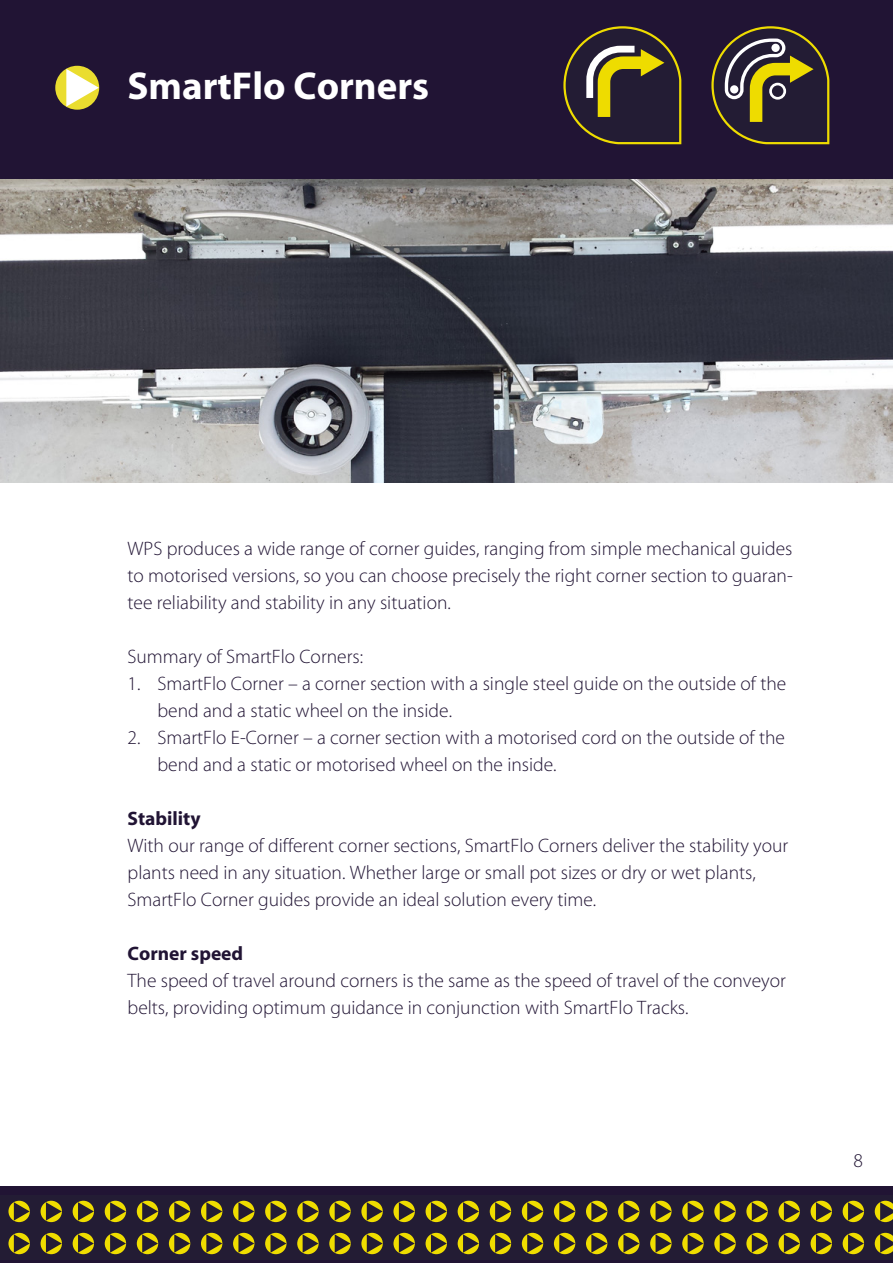
<style>
.page{position:relative;width:893px;height:1263px;background:#fff}
.page>*{position:absolute;margin:0;border:0;box-sizing:border-box;transform-origin:0 0}
.t1{font:700 39px "Myriad";color:#fff}
.t2{font:300 19.5px/27px "Myriad";color:#211434}
.t3{font:700 19.5px "Myriad";color:#211434}
</style>
<div class="page">
<img style="left:0;top:179px;width:893px;height:304px">
<div style="left:0;top:0;width:893px;height:179px;background:#211434"></div>
<div style="left:0;top:1186px;width:893px;height:77px;background:#211434"></div>
<div style="left:0;top:1195px;width:893px;height:65px;background:#231c34"></div>
<svg style="left:8px;top:1201px;width:22px;height:21px"></svg>
<div style="left:41px;top:1201px;width:21px;height:21px;background:#efdd00;border-radius:50%"></div>
<div style="left:73px;top:1201px;width:21px;height:21px;background:#efdd00;border-radius:50%"></div>
<div style="left:105px;top:1201px;width:21px;height:21px;background:#efdd00;border-radius:50%"></div>
<div style="left:137px;top:1201px;width:21px;height:21px;background:#efdd00;border-radius:50%"></div>
<div style="left:169px;top:1201px;width:21px;height:21px;background:#efdd00;border-radius:50%"></div>
<div style="left:201px;top:1201px;width:21px;height:21px;background:#efdd00;border-radius:50%"></div>
<div style="left:233px;top:1201px;width:21px;height:21px;background:#efdd00;border-radius:50%"></div>
<svg style="left:265px;top:1201px;width:22px;height:21px"></svg>
<svg style="left:297px;top:1201px;width:22px;height:21px"></svg>
<svg style="left:329px;top:1201px;width:22px;height:21px"></svg>
<svg style="left:361px;top:1201px;width:22px;height:21px"></svg>
<svg style="left:393px;top:1201px;width:22px;height:21px"></svg>
<div style="left:426px;top:1201px;width:21px;height:21px;background:#efdd00;border-radius:50%"></div>
<div style="left:458px;top:1201px;width:21px;height:21px;background:#efdd00;border-radius:50%"></div>
<div style="left:490px;top:1201px;width:21px;height:21px;background:#efdd00;border-radius:50%"></div>
<div style="left:522px;top:1201px;width:21px;height:21px;background:#efdd00;border-radius:50%"></div>
<div style="left:554px;top:1201px;width:21px;height:21px;background:#efdd00;border-radius:50%"></div>
<div style="left:586px;top:1201px;width:21px;height:21px;background:#efdd00;border-radius:50%"></div>
<div style="left:618px;top:1201px;width:21px;height:21px;background:#efdd00;border-radius:50%"></div>
<div style="left:650px;top:1201px;width:21px;height:21px;background:#efdd00;border-radius:50%"></div>
<svg style="left:682px;top:1201px;width:22px;height:21px"></svg>
<svg style="left:714px;top:1201px;width:22px;height:21px"></svg>
<svg style="left:746px;top:1201px;width:22px;height:21px"></svg>
<svg style="left:778px;top:1201px;width:22px;height:21px"></svg>
<div style="left:811px;top:1201px;width:21px;height:21px;background:#efdd00;border-radius:50%"></div>
<div style="left:843px;top:1201px;width:21px;height:21px;background:#efdd00;border-radius:50%"></div>
<svg style="left:14px;top:1202px;width:16px;height:18px"></svg>
<svg style="left:46px;top:1202px;width:16px;height:18px"></svg>
<svg style="left:78px;top:1202px;width:16px;height:18px"></svg>
<svg style="left:110px;top:1202px;width:16px;height:18px"></svg>
<svg style="left:142px;top:1202px;width:16px;height:18px"></svg>
<svg style="left:174px;top:1202px;width:16px;height:18px"></svg>
<svg style="left:206px;top:1202px;width:16px;height:18px"></svg>
<svg style="left:238px;top:1202px;width:16px;height:18px"></svg>
<svg style="left:271px;top:1202px;width:15px;height:18px"></svg>
<svg style="left:303px;top:1202px;width:15px;height:18px"></svg>
<svg style="left:335px;top:1202px;width:16px;height:18px"></svg>
<svg style="left:367px;top:1202px;width:16px;height:18px"></svg>
<svg style="left:399px;top:1202px;width:16px;height:18px"></svg>
<svg style="left:431px;top:1202px;width:16px;height:18px"></svg>
<svg style="left:463px;top:1202px;width:16px;height:18px"></svg>
<svg style="left:495px;top:1202px;width:16px;height:18px"></svg>
<svg style="left:527px;top:1202px;width:16px;height:18px"></svg>
<svg style="left:559px;top:1202px;width:16px;height:18px"></svg>
<svg style="left:591px;top:1202px;width:16px;height:18px"></svg>
<svg style="left:623px;top:1202px;width:16px;height:18px"></svg>
<svg style="left:655px;top:1202px;width:16px;height:18px"></svg>
<svg style="left:688px;top:1202px;width:15px;height:18px"></svg>
<svg style="left:720px;top:1202px;width:16px;height:18px"></svg>
<svg style="left:752px;top:1202px;width:16px;height:18px"></svg>
<svg style="left:784px;top:1202px;width:16px;height:18px"></svg>
<svg style="left:816px;top:1202px;width:16px;height:18px"></svg>
<svg style="left:848px;top:1202px;width:16px;height:18px"></svg>
<svg style="left:875px;top:1201px;width:18px;height:21px"></svg>
<svg style="left:8px;top:1233px;width:22px;height:21px"></svg>
<div style="left:41px;top:1233px;width:21px;height:21px;background:#efdd00;border-radius:50%"></div>
<div style="left:73px;top:1233px;width:21px;height:21px;background:#efdd00;border-radius:50%"></div>
<div style="left:105px;top:1233px;width:21px;height:21px;background:#efdd00;border-radius:50%"></div>
<div style="left:137px;top:1233px;width:21px;height:21px;background:#efdd00;border-radius:50%"></div>
<div style="left:169px;top:1233px;width:21px;height:21px;background:#efdd00;border-radius:50%"></div>
<div style="left:201px;top:1233px;width:21px;height:21px;background:#efdd00;border-radius:50%"></div>
<div style="left:233px;top:1233px;width:21px;height:21px;background:#efdd00;border-radius:50%"></div>
<svg style="left:265px;top:1233px;width:22px;height:21px"></svg>
<svg style="left:297px;top:1233px;width:22px;height:21px"></svg>
<svg style="left:329px;top:1233px;width:22px;height:21px"></svg>
<svg style="left:361px;top:1233px;width:22px;height:21px"></svg>
<svg style="left:393px;top:1233px;width:22px;height:21px"></svg>
<div style="left:426px;top:1233px;width:21px;height:21px;background:#efdd00;border-radius:50%"></div>
<div style="left:458px;top:1233px;width:21px;height:21px;background:#efdd00;border-radius:50%"></div>
<div style="left:490px;top:1233px;width:21px;height:21px;background:#efdd00;border-radius:50%"></div>
<div style="left:522px;top:1233px;width:21px;height:21px;background:#efdd00;border-radius:50%"></div>
<div style="left:554px;top:1233px;width:21px;height:21px;background:#efdd00;border-radius:50%"></div>
<div style="left:586px;top:1233px;width:21px;height:21px;background:#efdd00;border-radius:50%"></div>
<div style="left:618px;top:1233px;width:21px;height:21px;background:#efdd00;border-radius:50%"></div>
<div style="left:650px;top:1233px;width:21px;height:21px;background:#efdd00;border-radius:50%"></div>
<svg style="left:682px;top:1233px;width:22px;height:21px"></svg>
<svg style="left:714px;top:1233px;width:22px;height:21px"></svg>
<svg style="left:746px;top:1233px;width:22px;height:21px"></svg>
<svg style="left:778px;top:1233px;width:22px;height:21px"></svg>
<div style="left:811px;top:1233px;width:21px;height:21px;background:#efdd00;border-radius:50%"></div>
<div style="left:843px;top:1233px;width:21px;height:21px;background:#efdd00;border-radius:50%"></div>
<svg style="left:14px;top:1234px;width:16px;height:19px"></svg>
<svg style="left:46px;top:1234px;width:16px;height:19px"></svg>
<svg style="left:78px;top:1234px;width:16px;height:19px"></svg>
<svg style="left:110px;top:1234px;width:16px;height:19px"></svg>
<svg style="left:142px;top:1234px;width:16px;height:19px"></svg>
<svg style="left:174px;top:1234px;width:16px;height:19px"></svg>
<svg style="left:206px;top:1234px;width:16px;height:19px"></svg>
<svg style="left:238px;top:1234px;width:16px;height:19px"></svg>
<svg style="left:271px;top:1234px;width:15px;height:19px"></svg>
<svg style="left:303px;top:1234px;width:15px;height:19px"></svg>
<svg style="left:335px;top:1234px;width:16px;height:19px"></svg>
<svg style="left:367px;top:1234px;width:16px;height:19px"></svg>
<svg style="left:399px;top:1234px;width:16px;height:19px"></svg>
<svg style="left:431px;top:1234px;width:16px;height:19px"></svg>
<svg style="left:463px;top:1234px;width:16px;height:19px"></svg>
<svg style="left:495px;top:1234px;width:16px;height:19px"></svg>
<svg style="left:527px;top:1234px;width:16px;height:19px"></svg>
<svg style="left:559px;top:1234px;width:16px;height:19px"></svg>
<svg style="left:591px;top:1234px;width:16px;height:19px"></svg>
<svg style="left:623px;top:1234px;width:16px;height:19px"></svg>
<svg style="left:655px;top:1234px;width:16px;height:19px"></svg>
<svg style="left:688px;top:1234px;width:15px;height:19px"></svg>
<svg style="left:720px;top:1234px;width:16px;height:19px"></svg>
<svg style="left:752px;top:1234px;width:16px;height:19px"></svg>
<svg style="left:784px;top:1234px;width:16px;height:19px"></svg>
<svg style="left:816px;top:1234px;width:16px;height:19px"></svg>
<svg style="left:848px;top:1234px;width:16px;height:19px"></svg>
<svg style="left:875px;top:1233px;width:18px;height:21px"></svg>
<div style="left:55px;top:66px;width:44px;height:44px;background:#eadd2f;border-radius:50%"></div>
<svg style="left:66px;top:69px;width:33px;height:38px"></svg>
<svg style="left:711px;top:26px;width:118px;height:118px"></svg>
<div style="left:771px;top:44px;width:9px;height:8px;background:#fff;border-radius:50%"></div>
<svg style="left:563px;top:26px;width:118px;height:118px"></svg>
<h1 class="t1" style="left:128px;top:66px;width:303px">SmartFlo Corners</h1>
<p class="t2" style="left:128px;top:536px;width:667px;text-align:justify">WPS produces a wide range of corner guides, ranging from simple mechanical guides to motorised versions, so you can choose precisely the right corner section to guaran&shy;tee reliability and stability in any situation.</p>
<p class="t2" style="left:128px;top:644px;width:237px">Summary of SmartFlo Corners:</p>
<p class="t2" style="left:158px;top:671px;width:630px;text-indent:-30px">1. SmartFlo Corner – a corner section with a single steel guide on the outside of the bend and a static wheel on the inside.</p>
<p class="t2" style="left:158px;top:725px;width:629px;text-indent:-30px">2. SmartFlo E-Corner – a corner section with a motorised cord on the outside of the bend and a static or motorised wheel on the inside.</p>
<p class="t3" style="left:128px;top:808px;width:75px">Stability</p>
<p class="t2" style="left:128px;top:833px;width:662px">With our range of different corner sections, SmartFlo Corners deliver the stability your plants need in any situation. Whether large or small pot sizes or dry or wet plants,<br>SmartFlo Corner guides provide an ideal solution every time.</p>
<p class="t3" style="left:128px;top:943px;width:117px">Corner speed</p>
<p class="t2" style="left:128px;top:968px;width:660px">The speed of travel around corners is the same as the speed of travel of the conveyor belts, providing optimum guidance in conjunction with SmartFlo Tracks.</p>
<p class="t2" style="left:854px;top:1148px;width:11px">8</p>
</div>
